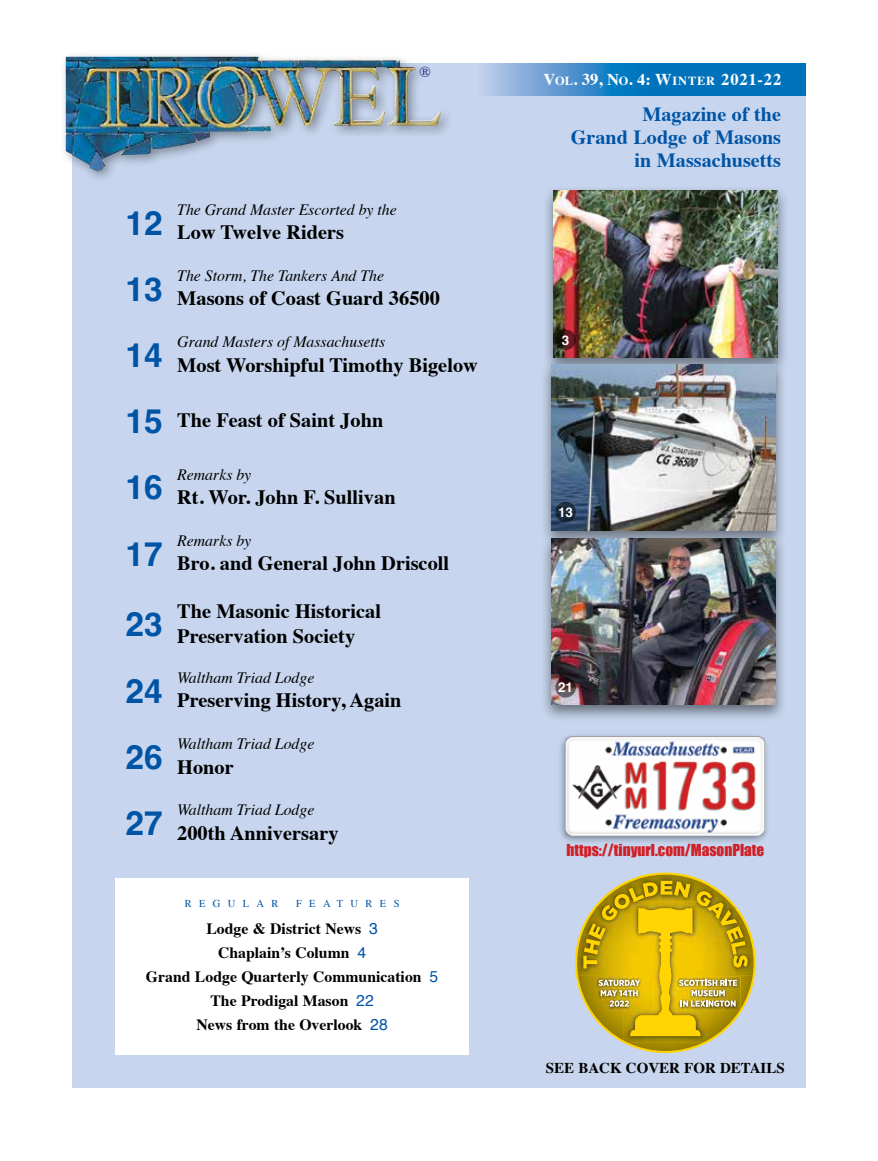
<style>
.page{position:relative;width:878px;height:1161px;background:#fff}
.page>*{position:absolute;margin:0;border:0;box-sizing:border-box;transform-origin:0 0}
.t1{font:700 20.4px/24.5px "Times";color:#000}
.t2{font:700 20.1px/23.2px "Times";color:#0054a6;text-align:right}
.t3{font:700 16.5px "Times";letter-spacing:.05em;color:#fff}
.t4{font:italic 15.75px "Times";color:#000}
.t5{font:700 15.75px/24px "Times";color:#000;text-align:center}
.t6{font:15.15px "Impact";color:#cf2127}
.t7{font:700 15px "Times";color:#000}
.t8{font:15px "Times";color:#26247b}
.t9{font:700 13.5px "Helvetica";color:#fff}
.t10{font:10.5px "Times";letter-spacing:.7em;color:#0054a6}
.s1{font-family:"Helvetica";font-size:33.45px;color:#0054a6}
.s2{font-family:"Helvetica";font-weight:400;color:#0054a6}
.s3{font-size:12.3px}
</style>
<div class="page">
<div style="left:72px;top:63px;width:734px;height:1024px;background:#c7d6ee"></div>
<div style="left:60px;top:51px;width:394px;height:133px;background:#000;opacity:.35"></div>
<img style="left:66px;top:57px;width:375px;height:114px">
<div style="left:115px;top:879px;width:354px;height:176px;background:#fff"></div>
<svg style="left:485px;top:63px;width:321px;height:33px;background:#2985c6"></svg>
<div style="left:541px;top:185px;width:248px;height:190px;background:#000;opacity:.5"></div>
<img style="left:553px;top:191px;width:224px;height:166px">
<svg style="left:555px;top:330px;width:21px;height:20px"></svg>
<div style="left:540px;top:358px;width:247px;height:190px;background:#000;opacity:.5"></div>
<img style="left:551px;top:364px;width:224px;height:167px">
<div style="left:555px;top:502px;width:21px;height:20px;background:#1a283a;border-radius:50%"></div>
<div style="left:540px;top:532px;width:247px;height:190px;background:#000;opacity:.5"></div>
<img style="left:551px;top:539px;width:224px;height:166px">
<svg style="left:555px;top:677px;width:21px;height:21px"></svg>
<div style="left:557px;top:732px;width:213px;height:113px;background:#000;opacity:.4"></div>
<img style="left:566px;top:736px;width:198px;height:100px">
<img style="left:645px;top:874px;width:41px;height:1px">
<img style="left:576px;top:945px;width:1px;height:30px">
<img style="left:753px;top:941px;width:1px;height:34px">
<img style="left:627px;top:875px;width:77px;height:6px">
<img style="left:577px;top:940px;width:1px;height:35px">
<img style="left:752px;top:937px;width:1px;height:38px">
<svg style="left:578px;top:881px;width:174px;height:170px"></svg>
<p class="t8" style="left:419px;top:58px;width:13px">®</p>
<p class="t4" style="left:177px;top:196px;width:221px">The Grand Master Escorted by the</p>
<p class="t1" style="left:125px;top:218px;width:220px"><sup>12</sup> Low Twelve Riders</p>
<p class="t4" style="left:177px;top:262px;width:208px">The Storm, The Tankers And The</p>
<p class="t1" style="left:125px;top:284px;width:316px"><sup>13</sup> Masons of Coast Guard 36500</p>
<p class="t4" style="left:177px;top:328px;width:210px">Grand Masters of Massachusetts</p>
<p class="t1" style="left:125px;top:350px;width:354px"><sup>14</sup> Most Worshipful Timothy Bigelow</p>
<p class="t1" style="left:125px;top:406px;width:259px"><span class="s1">15</span> The Feast of Saint John</p>
<p class="t4" style="left:177px;top:461px;width:76px">Remarks by</p>
<p class="t1" style="left:125px;top:483px;width:272px"><sup>16</sup> Rt. Wor. John F. Sullivan</p>
<p class="t4" style="left:177px;top:527px;width:76px">Remarks by</p>
<p class="t1" style="left:125px;top:549px;width:325px"><sup>17</sup> Bro. and General John Driscoll</p>
<p class="t1" style="left:125px;top:597px;width:257px;text-indent:52px">The Masonic Historical<br><sup>23</sup> Preservation Society</p>
<p class="t4" style="left:177px;top:664px;width:138px">Waltham Triad Lodge</p>
<p class="t1" style="left:125px;top:686px;width:278px"><sup>24</sup> Preserving History, Again</p>
<p class="t4" style="left:177px;top:730px;width:138px">Waltham Triad Lodge</p>
<p class="t1" style="left:125px;top:752px;width:110px"><sup>26</sup> Honor</p>
<p class="t4" style="left:177px;top:796px;width:138px">Waltham Triad Lodge</p>
<p class="t1" style="left:125px;top:818px;width:215px"><sup>27</sup> 200th Anniversary</p>
<p class="t10" style="left:185px;top:893px;width:95px">REGULAR</p>
<p class="t10" style="left:296px;top:893px;width:105px">FEATURES</p>
<p class="t5" style="left:146px;top:915px;width:294px">Lodge &amp; District News <span class="s2">3<br></span>Chaplain’s Column <span class="s2">4<br></span>Grand Lodge Quarterly Communication <span class="s2">5<br></span>The Prodigal Mason <span class="s2">22<br></span>News from the Overlook <span class="s2">28</span></p>
<p class="t3" style="left:543px;top:64px;width:239px">V<span class="s3">OL</span>. 39, N<span class="s3">O</span>. 4: W<span class="s3">INTER</span> 2021-22</p>
<p class="t2" style="left:571px;top:100px;width:212px">Magazine of the<br>Grand Lodge of Masons in Massachusetts</p>
<p class="t9" style="left:562px;top:332px;width:9px">3</p>
<p class="t9" style="left:558px;top:504px;width:17px">13</p>
<p class="t9" style="left:558px;top:679px;width:17px">21</p>
<p class="t6" style="left:566px;top:838px;width:199px">https://tinyurl.com/MasonPlate</p>
<p class="t7" style="left:546px;top:1053px;width:240px">SEE BACK COVER FOR DETAILS</p>
</div>
